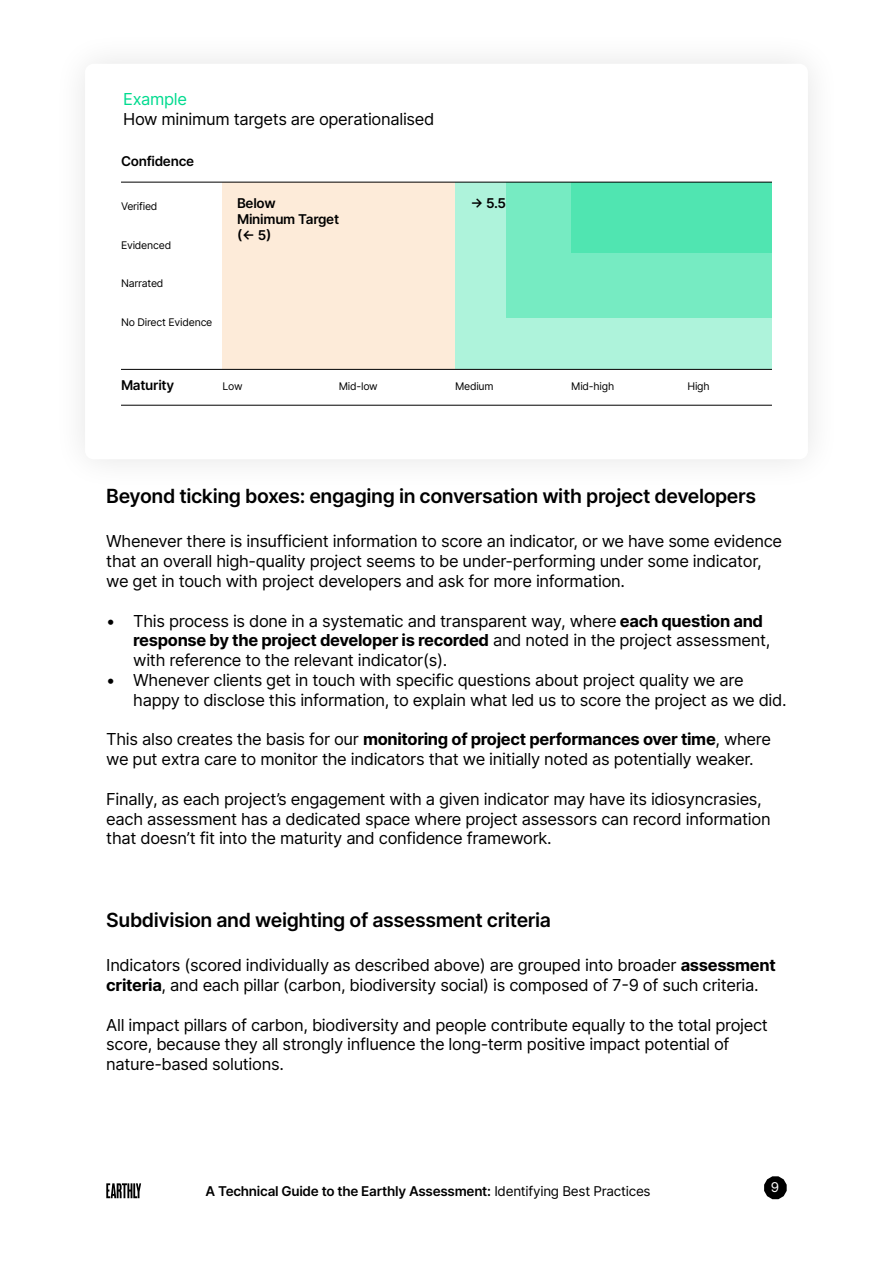
<style>
.page{position:relative;width:893px;height:1263px;background:#fff}
.page>*{position:absolute;margin:0;border:0;box-sizing:border-box;transform-origin:0 0}
.t1{font:600 19.5px "Inter";letter-spacing:-.02em;color:#000}
.t2{font:16.5px/19.8px "Inter";letter-spacing:-.02em;color:#000}
.t3{font:16.5px "Inter";letter-spacing:-.02em;color:#00db8f}
.t4{font:600 13.5px/16.2px "Inter";letter-spacing:-.02em;color:#000}
.t5{font:13.5px "Inter";color:#fff}
.t6{font:10.5px "Inter";letter-spacing:-.02em;color:#000}
.s1{font-weight:700}
.s2{font-weight:400}
</style>
<div class="page">
<svg style="left:106px;top:1183px;width:35px;height:15px"></svg>
<svg style="left:764px;top:1176px;width:23px;height:23px"></svg>
<div style="left:455px;top:182px;width:317px;height:187px;background:#aef3db"></div>
<div style="left:506px;top:182px;width:266px;height:136px;background:#76ebc2"></div>
<div style="left:571px;top:182px;width:201px;height:71px;background:#50e5b1"></div>
<div style="left:223px;top:182px;width:232px;height:187px;background:#fdebd9"></div>
<hr style="left:121px;top:182px;width:651px;height:1px;background:#000">
<hr style="left:121px;top:369px;width:651px;height:1px;background:#000">
<hr style="left:121px;top:405px;width:651px;height:1px;background:#000">
<p class="t3" style="left:123px;top:87px;width:66px">Example</p>
<p class="t2" style="left:123px;top:109px;width:313px">How minimum targets are operationalised</p>
<p class="t4" style="left:121px;top:152px;width:75px">Confidence</p>
<p class="t6" style="left:121px;top:199px;width:38px">Verified</p>
<p class="t4" style="left:470px;top:194px;width:37px">-&gt; 5.5</p>
<p class="t6" style="left:121px;top:237px;width:52px">Evidenced</p>
<p class="t6" style="left:121px;top:276px;width:44px">Narrated</p>
<p class="t6" style="left:121px;top:314px;width:93px">No Direct Evidence</p>
<p class="t4" style="left:237px;top:194px;width:104px">Below<br>Minimum Target (&lt;- 5)</p>
<p class="t4" style="left:121px;top:377px;width:55px">Maturity</p>
<p class="t6" style="left:223px;top:379px;width:22px">Low</p>
<p class="t6" style="left:339px;top:379px;width:41px">Mid-low</p>
<p class="t6" style="left:455px;top:379px;width:40px">Medium</p>
<p class="t6" style="left:571px;top:379px;width:44px">Mid-high</p>
<p class="t6" style="left:687px;top:379px;width:24px">High</p>
<p class="t1" style="left:106px;top:481px;width:651px">Beyond ticking boxes: engaging in conversation with project developers</p>
<p class="t2" style="left:106px;top:531px;width:677px">Whenever there is insufficient information to score an indicator, or we have some evidence that an overall high-quality project seems to be under-performing under some indicator, we get in touch with project developers and ask for more information.</p>
<p class="t2" style="left:133px;top:610px;width:639px;text-indent:-27px">• This process is done in a systematic and transparent way, where <span class="s1">each question and response by the project developer is recorded</span> and noted in the project assessment, with reference to the relevant indicator(s).</p>
<p class="t2" style="left:133px;top:670px;width:655px;text-indent:-27px">• Whenever clients get in touch with specific questions about project quality we are happy to disclose this information, to explain what led us to score the project as we did.</p>
<p class="t2" style="left:106px;top:729px;width:666px">This also creates the basis for our <span class="s1">monitoring of project performances over time</span>, where we put extra care to monitor the indicators that we initially noted as potentially weaker.</p>
<p class="t2" style="left:106px;top:788px;width:666px">Finally, as each project’s engagement with a given indicator may have its idiosyncrasies, each assessment has a dedicated space where project assessors can record information that doesn’t fit into the maturity and confidence framework.</p>
<p class="t1" style="left:106px;top:905px;width:446px">Subdivision and weighting of assessment criteria</p>
<p class="t2" style="left:106px;top:955px;width:671px">Indicators (scored individually as described above) are grouped into broader <span class="s1">assessment criteria</span>, and each pillar (carbon, biodiversity social) is composed of 7-9 of such criteria.</p>
<p class="t2" style="left:106px;top:1014px;width:663px">All impact pillars of carbon, biodiversity and people contribute equally to the total project score, because they all strongly influence the long-term positive impact potential of nature-based solutions.</p>
<p class="t4" style="left:206px;top:1183px;width:447px">A Technical Guide to the Earthly Assessment: <span class="s2">Identifying Best Practices</span></p>
<p class="t5" style="left:771px;top:1177px;width:10px">9</p>
</div>
